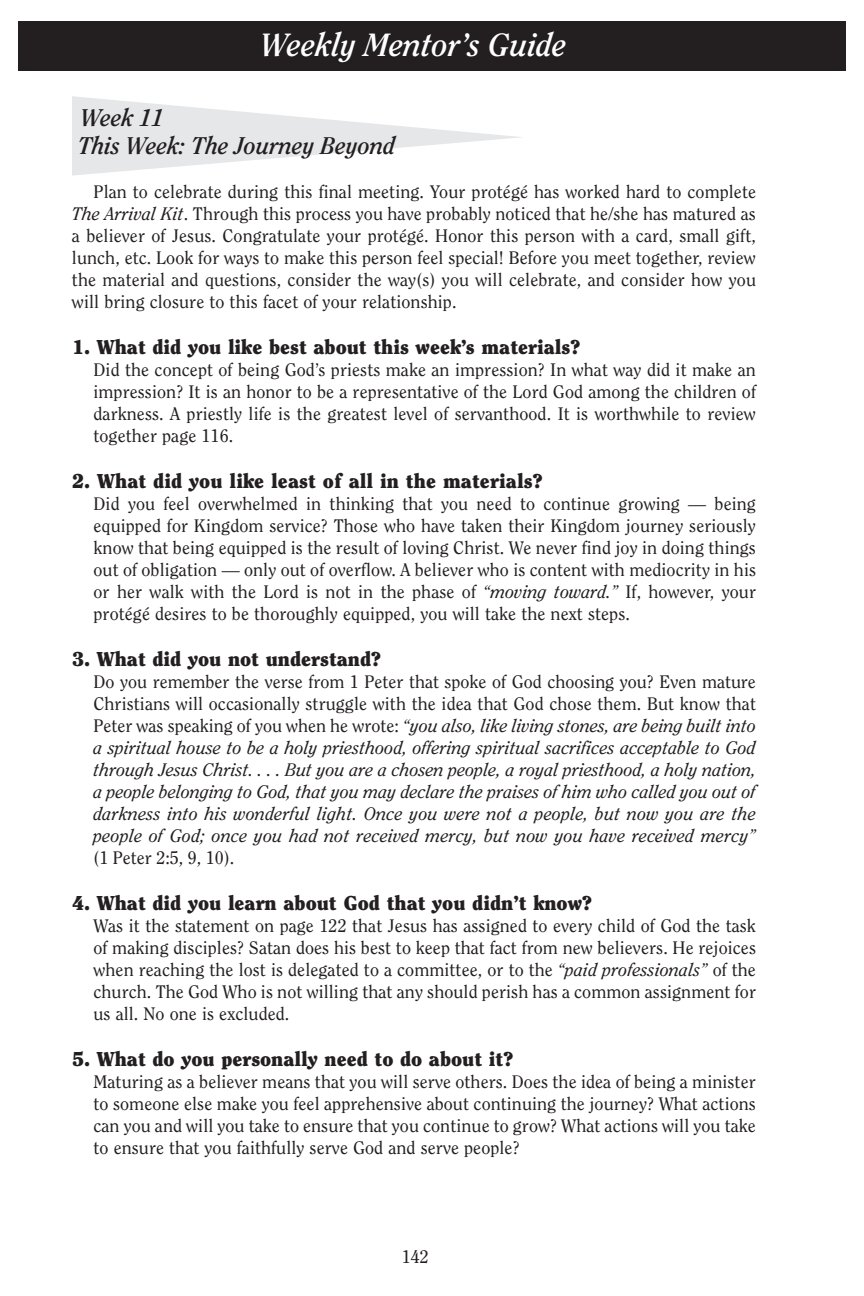
<style>
.page{position:relative;width:864px;height:1296px;background:#fff}
.page>*{position:absolute;margin:0;border:0;box-sizing:border-box;transform-origin:0 0}
.t1{font:italic 700 32px "Clearface";color:#fff}
.t2{font:italic 700 24px/28px "Clearface";color:#231f20}
.t3{font:900 20px "Clearface";color:#231f20}
.t4{font:18px/22px "Clearface";letter-spacing:.005em;color:#231f20;text-align:justify}
.t5{font:italic 18px/22px "Clearface";letter-spacing:.01em;color:#231f20;text-align:justify}
.s1{font-style:italic}
.s2{font-style:normal}
</style>
<div class="page">
<svg style="left:72px;top:96px;width:449px;height:80px"></svg>
<div style="left:18px;top:21px;width:828px;height:50px;background:#231f20"></div>
<h1 class="t1" style="left:261px;top:32px;width:307px">Weekly Mentor’s Guide</h1>
<h2 class="t2" style="left:78px;top:105px;width:319px">Week 11<br>This Week: The Journey Beyond</h2>
<p class="t4" style="left:72px;top:182px;width:686px;text-indent:22px">Plan to celebrate during this final meeting. Your protégé has worked hard to complete <span class="s1">The Arrival Kit</span>. Through this process you have probably noticed that he/she has matured as a believer of Jesus. Congratulate your protégé. Honor this person with a card, small gift, lunch, etc. Look for ways to make this person feel special! Before you meet together, review the material and questions, consider the way(s) you will celebrate, and consider how you will bring closure to this facet of your relationship.</p>
<p class="t3" style="left:72px;top:339px;width:510px">1. What did you like best about this week’s materials?</p>
<p class="t4" style="left:94px;top:360px;width:664px">Did the concept of being God’s priests make an impression? In what way did it make an impression? It is an honor to be a representative of the Lord God among the children of darkness. A priestly life is the greatest level of servanthood. It is worthwhile to review together page 116.</p>
<p class="t3" style="left:72px;top:473px;width:472px">2. What did you like least of all in the materials?</p>
<p class="t4" style="left:94px;top:494px;width:664px">Did you feel overwhelmed in thinking that you need to continue growing — being equipped for Kingdom service? Those who have taken their Kingdom journey seriously know that being equipped is the result of loving Christ. We never find joy in doing things out of obligation — only out of overflow. A believer who is content with mediocrity in his or her walk with the Lord is not in the phase of <span class="s1">“moving toward.”</span> If, however, your protégé desires to be thoroughly equipped, you will take the next steps.</p>
<p class="t3" style="left:72px;top:651px;width:311px">3. What did you not understand?</p>
<p class="t5" style="left:93px;top:672px;width:664px"><span class="s2">Do you remember the verse from 1 Peter that spoke of God choosing you? Even mature Christians will occasionally struggle with the idea that God chose them. But know that Peter was speaking of you when he wrote:</span> “you also, like living stones, are being built into a spiritual house to be a holy priesthood, offering spiritual sacrifices acceptable to God through Jesus Christ. . . . But you are a chosen people, a royal priesthood, a holy nation, a people belonging to God, that you may declare the praises of him who called you out of darkness into his wonderful light. Once you were not a people, but now you are the people of God; once you had not received mercy, but now you have received mercy”</p>
<p class="t4" style="left:93px;top:848px;width:142px">(1 Peter 2:5, 9, 10).</p>
<p class="t3" style="left:72px;top:895px;width:522px">4. What did you learn about God that you didn’t know?</p>
<p class="t4" style="left:93px;top:916px;width:664px">Was it the statement on page 122 that Jesus has assigned to every child of God the task of making disciples? Satan does his best to keep that fact from new believers. He rejoices when reaching the lost is delegated to a committee, or to the <span class="s1">“paid professionals”</span> of the church. The God Who is not willing that any should perish has a common assignment for us all. No one is excluded.</p>
<p class="t3" style="left:72px;top:1051px;width:443px">5. What do you personally need to do about it?</p>
<p class="t4" style="left:93px;top:1072px;width:664px">Maturing as a believer means that you will serve others. Does the idea of being a minister to someone else make you feel apprehensive about continuing the journey? What actions can you and will you take to ensure that you continue to grow? What actions will you take to ensure that you faithfully serve God and serve people?</p>
<p class="t4" style="left:402px;top:1247px;width:28px">142</p>
</div>
